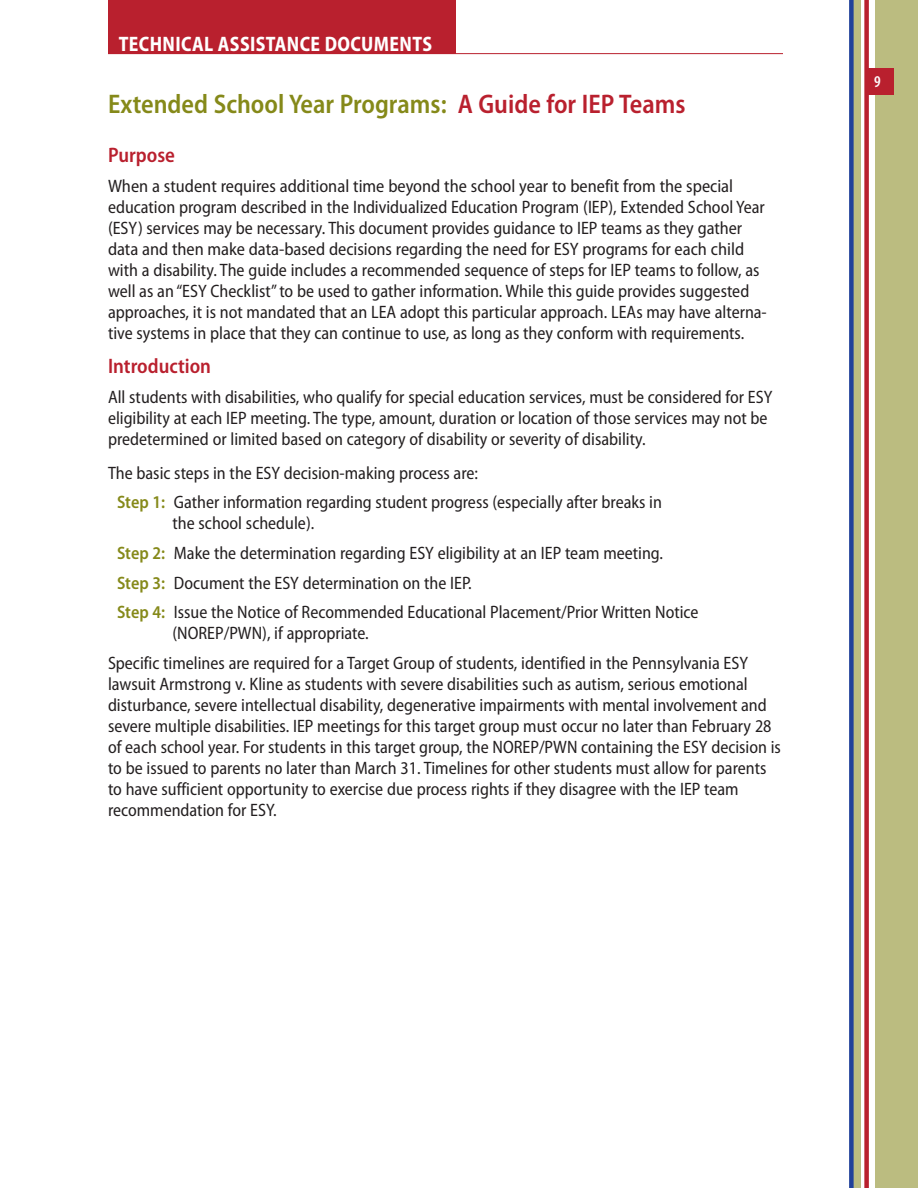
<style>
.page{position:relative;width:918px;height:1188px;background:#fff}
.page>*{position:absolute;margin:0;border:0;box-sizing:border-box;transform-origin:0 0}
.Section_Headings{font:600 semi-condensed 27px "Myriad Pro";color:#858919}
.TAB_HEADINGS{font:700 semi-condensed 21px "Myriad Pro";letter-spacing:.02em;color:#fff;scale:.93 1}
.Level_2_Headings{font:600 semi-condensed 21px "Myriad Pro";color:#b9202e}
.Text{font:semi-condensed 18px/21px "Myriad Pro";color:#231f20}
.Level_1_Bullet{font:semi-condensed 18px/21px "Myriad Pro";color:#231f20}
.t1{font:600 condensed 16.5px "Myriad Pro";color:#fff}
.s1{color:#b9202e}
.s2{font-weight:600;color:#858919}
</style>
<div class="page">
<svg style="left:849px;top:0;width:69px;height:1188px;background:#a5aa83"></svg>
<div style="left:862px;top:0;width:13px;height:1188px;background:#fff"></div>
<div style="left:867px;top:68px;width:27px;height:27px;background:#b9202e"></div>
<div style="left:864px;top:0;width:5px;height:1188px;background:#b9202e"></div>
<div style="left:108px;top:0;width:347px;height:54px;background:#b9202e"></div>
<hr style="left:108px;top:53px;width:675px;height:1px;background:#b9202e">
<h1 class="TAB_HEADINGS" style="left:119px;top:32px;width:339px">TECHNICAL ASSISTANCE DOCUMENTS</h1>
<h1 class="Section_Headings" style="left:108px;top:89px;width:579px">Extended School Year Programs: <span class="s1">A Guide for IEP Teams</span></h1>
<h2 class="Level_2_Headings" style="left:108px;top:143px;width:68px">Purpose</h2>
<p class="Text" style="left:108px;top:176px;width:660px">When a student requires additional time beyond the school year to benefit from the special education program described in the Individualized Education Program (IEP), Extended School Year (ESY) services may be necessary. This document provides guidance to IEP teams as they gather data and then make data-based decisions regarding the need for ESY programs for each child with a disability. The guide includes a recommended sequence of steps for IEP teams to follow, as well as an “ESY Checklist” to be used to gather information. While this guide provides suggested approaches, it is not mandated that an LEA adopt this particular approach. LEAs may have alterna&shy;tive systems in place that they can continue to use, as long as they conform with requirements.</p>
<h2 class="Level_2_Headings" style="left:108px;top:355px;width:105px">Introduction</h2>
<p class="Text" style="left:108px;top:387px;width:666px">All students with disabilities, who qualify for special education services, must be considered for ESY eligibility at each IEP meeting. The type, amount, duration or location of those services may not be predetermined or limited based on category of disability or severity of disability.</p>
<p class="Text" style="left:108px;top:463px;width:372px">The basic steps in the ESY decision-making process are:</p>
<p class="Level_1_Bullet" style="left:173px;top:492px;width:491px;text-indent:-56px"><span class="s2">Step 1:</span> Gather information regarding student progress (especially after breaks in the school schedule).</p>
<p class="Level_1_Bullet" style="left:117px;top:543px;width:548px"><span class="s2">Step 2:</span> Make the determination regarding ESY eligibility at an IEP team meeting.</p>
<p class="Level_1_Bullet" style="left:117px;top:573px;width:356px"><span class="s2">Step 3:</span> Document the ESY determination on the IEP.</p>
<p class="Level_1_Bullet" style="left:173px;top:602px;width:528px;text-indent:-56px"><span class="s2">Step 4:</span> Issue the Notice of Recommended Educational Placement/Prior Written Notice (NOREP/PWN), if appropriate.</p>
<p class="Text" style="left:108px;top:653px;width:675px">Specific timelines are required for a Target Group of students, identified in the Pennsylvania ESY lawsuit Armstrong v. Kline as students with severe disabilities such as autism, serious emotional disturbance, severe intellectual disability, degenerative impairments with mental involvement and severe multiple disabilities. IEP meetings for this target group must occur no later than February 28 of each school year. For students in this target group, the NOREP/PWN containing the ESY decision is to be issued to parents no later than March 31. Timelines for other students must allow for parents to have sufficient opportunity to exercise due process rights if they disagree with the IEP team recommendation for ESY.</p>
<p class="t1" style="left:874px;top:73px;width:8px">9</p>
</div>
